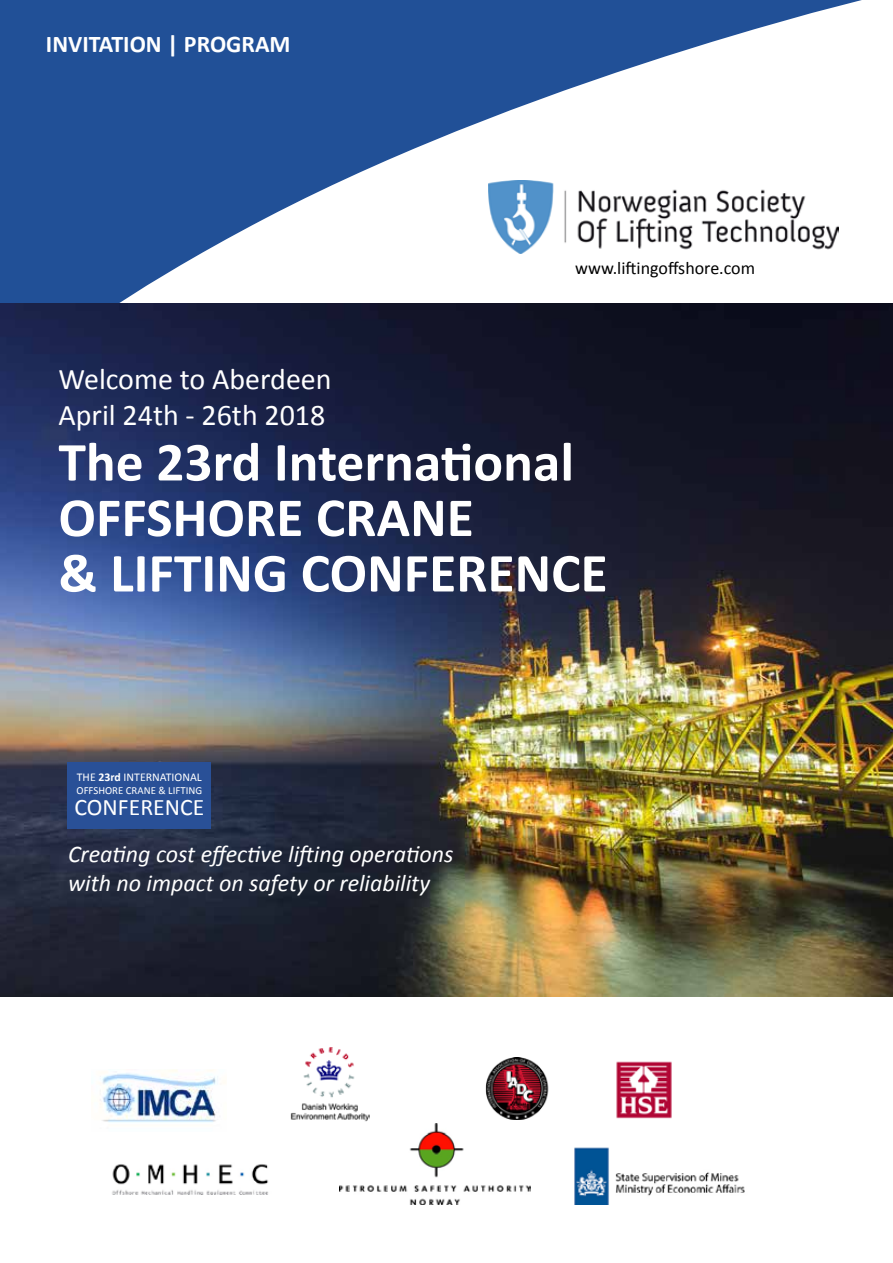
<style>
.page{position:relative;width:893px;height:1263px;background:#fff}
.page>*{position:absolute;margin:0;border:0;box-sizing:border-box;transform-origin:0 0}
.t1{font:700 55.5px/55.5px "Calibri";color:#fff}
.t2{font:30px/36px "Calibri";color:#fff}
.t3{font:italic 24px/28.8px "Calibri";color:#fff}
.t4{font:700 24px "Calibri";color:#fff}
.t5{font:23.7px "Calibri";color:#fff}
.t6{font:18px "Calibri";color:#000}
.t7{font:11.85px "Calibri";color:#fff}
.t8{font:10.8px "Calibri";color:#fff}
.s1{font-weight:700}
</style>
<div class="page">
<svg style="left:0;top:0;width:893px;height:304px;fill:#215097"></svg>
<img style="left:489px;top:181px;width:350px;height:73px">
<img style="left:100px;top:1069px;width:125px;height:54px">
<img style="left:339px;top:1124px;width:191px;height:80px">
<img style="left:616px;top:1061px;width:56px;height:58px">
<img style="left:485px;top:1057px;width:64px;height:62px">
<img style="left:112px;top:1164px;width:157px;height:31px">
<img style="left:574px;top:1147px;width:171px;height:57px">
<img style="left:290px;top:1047px;width:79px;height:75px">
<img style="left:0;top:304px;width:893px;height:693px">
<div style="left:67px;top:762px;width:143px;height:67px;background:#295097"></div>
<p class="t4" style="left:46px;top:29px;width:246px">INVITATION | PROGRAM</p>
<p class="t6" style="left:575px;top:257px;width:182px">www.liftingoffshore.com</p>
<p class="t2" style="left:58px;top:361px;width:275px">Welcome to Aberdeen<br>April 24th - 26th 2018</p>
<h1 class="t1" style="left:58px;top:434px;width:551px">The 23rd International<br>OFFSHORE CRANE<br>&amp; LIFTING CONFERENCE</h1>
<p class="t7" style="left:77px;top:770px;width:127px">THE <span class="s1">23rd</span> INTERNATIONAL</p>
<p class="t8" style="left:77px;top:784px;width:127px">OFFSHORE CRANE &amp; LIFTING</p>
<p class="t5" style="left:74px;top:792px;width:131px">CONFERENCE</p>
<p class="t3" style="left:68px;top:838px;width:387px">Creating cost effective lifting operations with no impact on safety or reliability</p>
</div>
